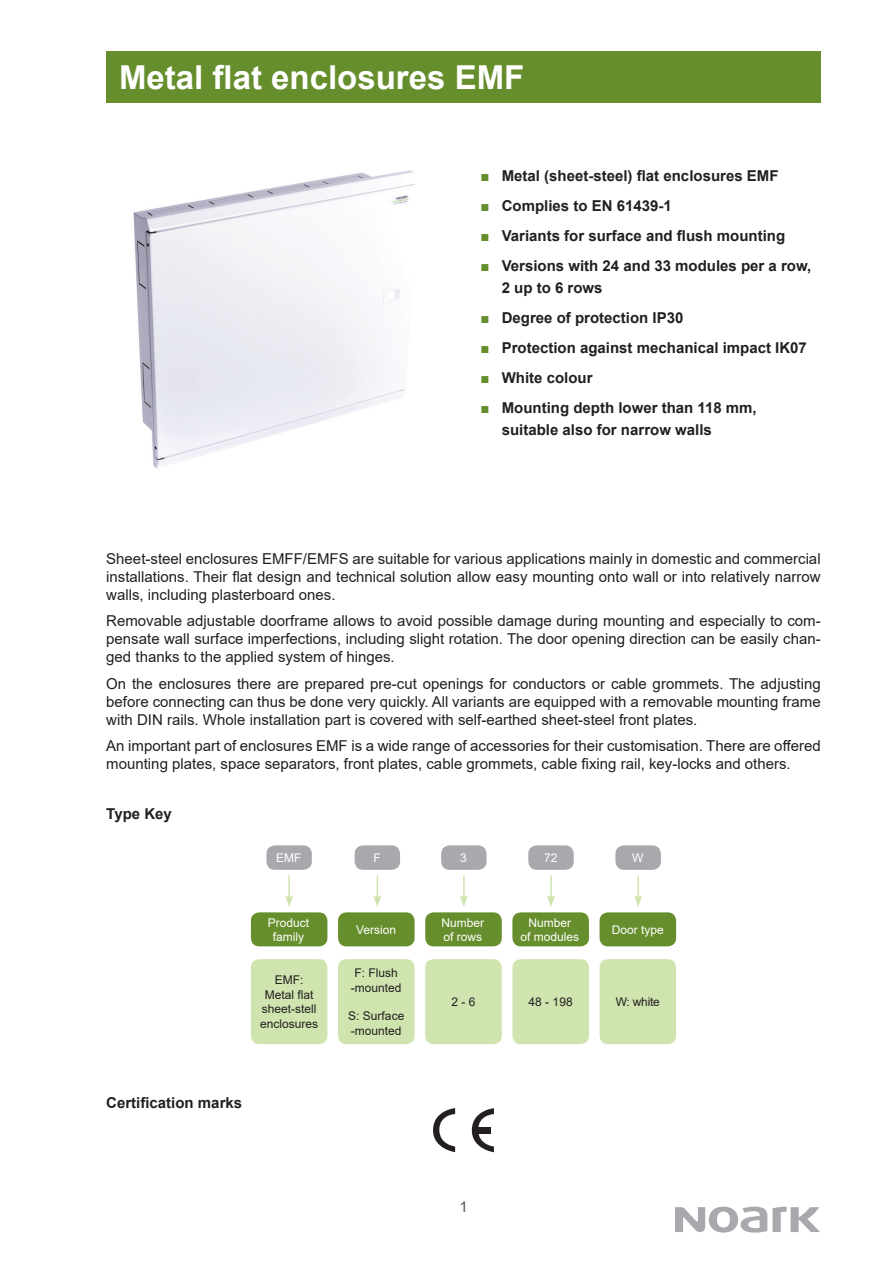
<style>
.page{position:relative;width:893px;height:1263px;background:#fff}
.page>*{position:absolute;margin:0;border:0;box-sizing:border-box;transform-origin:0 0}
.t1{font:700 33px "Arial";color:#fff}
.t2{font:15px/18px "Arial";color:#231f20;text-align:justify}
.t3{font:700 15px/21.6px "Arial";color:#231f20}
.t4{font:15px "Arial";color:#57585a}
.t5{font:12px/14.4px "Arial";color:#231f20;text-align:center}
.t6{font:12px/14.4px "Arial";color:#fff;text-align:center}
.s1{color:#668e2c}
</style>
<div class="page">
<div style="left:106px;top:51px;width:715px;height:51px;background:#668e2c"></div>
<svg style="left:675px;top:1206px;width:145px;height:26px"></svg>
<svg style="left:433px;top:1108px;width:22px;height:44px"></svg>
<svg style="left:472px;top:1108px;width:22px;height:44px"></svg>
<div style="left:476px;top:1127px;width:15px;height:6px;background:#231f20"></div>
<div style="left:266px;top:845px;width:46px;height:25px;background:#a8a9ad;border-radius:9px"></div>
<div style="left:251px;top:912px;width:76px;height:34px;background:#668e2c;border-radius:9px"></div>
<div style="left:251px;top:959px;width:76px;height:85px;background:#cfe4ae;border-radius:9px"></div>
<div style="left:441px;top:845px;width:46px;height:25px;background:#a8a9ad;border-radius:9px"></div>
<div style="left:425px;top:912px;width:77px;height:34px;background:#668e2c;border-radius:9px"></div>
<div style="left:425px;top:959px;width:77px;height:85px;background:#cfe4ae;border-radius:9px"></div>
<hr style="left:288px;top:875px;width:2px;height:24px;background:#cfe4ae">
<svg style="left:285px;top:896px;width:8px;height:11px"></svg>
<hr style="left:463px;top:875px;width:2px;height:24px;background:#cfe4ae">
<svg style="left:460px;top:896px;width:8px;height:11px"></svg>
<div style="left:355px;top:845px;width:45px;height:25px;background:#a8a9ad;border-radius:9px"></div>
<div style="left:338px;top:912px;width:77px;height:34px;background:#668e2c;border-radius:9px"></div>
<div style="left:338px;top:959px;width:77px;height:85px;background:#cfe4ae;border-radius:9px"></div>
<svg style="left:374px;top:875px;width:7px;height:32px"></svg>
<div style="left:528px;top:845px;width:46px;height:25px;background:#a8a9ad;border-radius:9px"></div>
<div style="left:512px;top:912px;width:77px;height:34px;background:#668e2c;border-radius:9px"></div>
<div style="left:512px;top:959px;width:77px;height:85px;background:#cfe4ae;border-radius:9px"></div>
<hr style="left:550px;top:875px;width:2px;height:24px;background:#cfe4ae">
<svg style="left:547px;top:896px;width:8px;height:11px"></svg>
<div style="left:615px;top:845px;width:46px;height:25px;background:#a8a9ad;border-radius:9px"></div>
<div style="left:600px;top:912px;width:76px;height:34px;background:#668e2c;border-radius:9px"></div>
<div style="left:600px;top:959px;width:76px;height:85px;background:#cfe4ae;border-radius:9px"></div>
<hr style="left:637px;top:875px;width:2px;height:24px;background:#cfe4ae">
<svg style="left:634px;top:896px;width:8px;height:11px"></svg>
<img style="left:133px;top:170px;width:282px;height:299px">
<h1 class="t1" style="left:119px;top:54px;width:407px">Metal flat enclosures EMF</h1>
<p class="t3" style="left:480px;top:165px;width:299px"><span class="s1">■</span> Metal (sheet-steel) flat enclosures EMF</p>
<p class="t3" style="left:480px;top:195px;width:193px"><span class="s1">■</span> Complies to EN 61439-1</p>
<p class="t3" style="left:480px;top:225px;width:306px"><span class="s1">■</span> Variants for surface and flush mounting</p>
<p class="t3" style="left:502px;top:255px;width:311px;text-indent:-21px"><span class="s1">■</span> Versions with 24 and 33 modules per a row,<br>2 up to 6 rows</p>
<p class="t3" style="left:480px;top:307px;width:204px"><span class="s1">■</span> Degree of protection IP30</p>
<p class="t3" style="left:480px;top:337px;width:328px"><span class="s1">■</span> Protection against mechanical impact IK07</p>
<p class="t3" style="left:480px;top:367px;width:114px"><span class="s1">■</span> White colour</p>
<p class="t3" style="left:502px;top:397px;width:257px;text-indent:-21px"><span class="s1">■</span> Mounting depth lower than 118 mm, suitable also for narrow walls</p>
<p class="t2" style="left:106px;top:549px;width:716px">Sheet-steel enclosures EMFF/EMFS are suitable for various applications mainly in domestic and commercial installations. Their flat design and technical solution allow easy mounting onto wall or into relatively narrow walls, including plasterboard ones.</p>
<p class="t2" style="left:106px;top:612px;width:716px">Removable adjustable doorframe allows to avoid possible damage during mounting and especially to com&shy;pensate wall surface imperfections, including slight rotation. The door opening direction can be easily chan&shy;ged thanks to the applied system of hinges.</p>
<p class="t2" style="left:106px;top:674px;width:716px">On the enclosures there are prepared pre-cut openings for conductors or cable grommets. The adjusting before connecting can thus be done very quickly. All variants are equipped with a removable mounting frame with DIN rails. Whole installation part is covered with self-earthed sheet-steel front plates.</p>
<p class="t2" style="left:106px;top:737px;width:716px">An important part of enclosures EMF is a wide range of accessories for their customisation. There are offered mounting plates, space separators, front plates, cable grommets, cable fixing rail, key-locks and others.</p>
<p class="t3" style="left:106px;top:803px;width:67px">Type Key</p>
<p class="t6" style="left:276px;top:850px;width:27px">EMF</p>
<p class="t6" style="left:268px;top:915px;width:43px">Product family</p>
<p class="t5" style="left:260px;top:973px;width:60px">EMF:<br>Metal flat sheet-stell enclosures</p>
<p class="t3" style="left:106px;top:1092px;width:137px">Certification marks</p>
<p class="t6" style="left:373px;top:850px;width:9px">F</p>
<p class="t6" style="left:356px;top:922px;width:42px">Version</p>
<p class="t5" style="left:351px;top:966px;width:52px">F: Flush -mounted</p>
<p class="t5" style="left:348px;top:1009px;width:58px;text-align:left">S: Surface -mounted</p>
<p class="t6" style="left:460px;top:850px;width:8px">3</p>
<p class="t6" style="left:544px;top:850px;width:15px">72</p>
<p class="t6" style="left:632px;top:850px;width:13px">W</p>
<p class="t6" style="left:441px;top:915px;width:44px;text-align:left">Number of rows</p>
<p class="t6" style="left:521px;top:915px;width:60px">Number<br>of modules</p>
<p class="t6" style="left:612px;top:922px;width:54px">Door type</p>
<p class="t5" style="left:451px;top:994px;width:26px">2 - 6</p>
<p class="t5" style="left:529px;top:994px;width:46px">48 - 198</p>
<p class="t5" style="left:616px;top:994px;width:46px">W: white</p>
<p class="t4" style="left:459px;top:1197px;width:10px">1</p>
</div>
